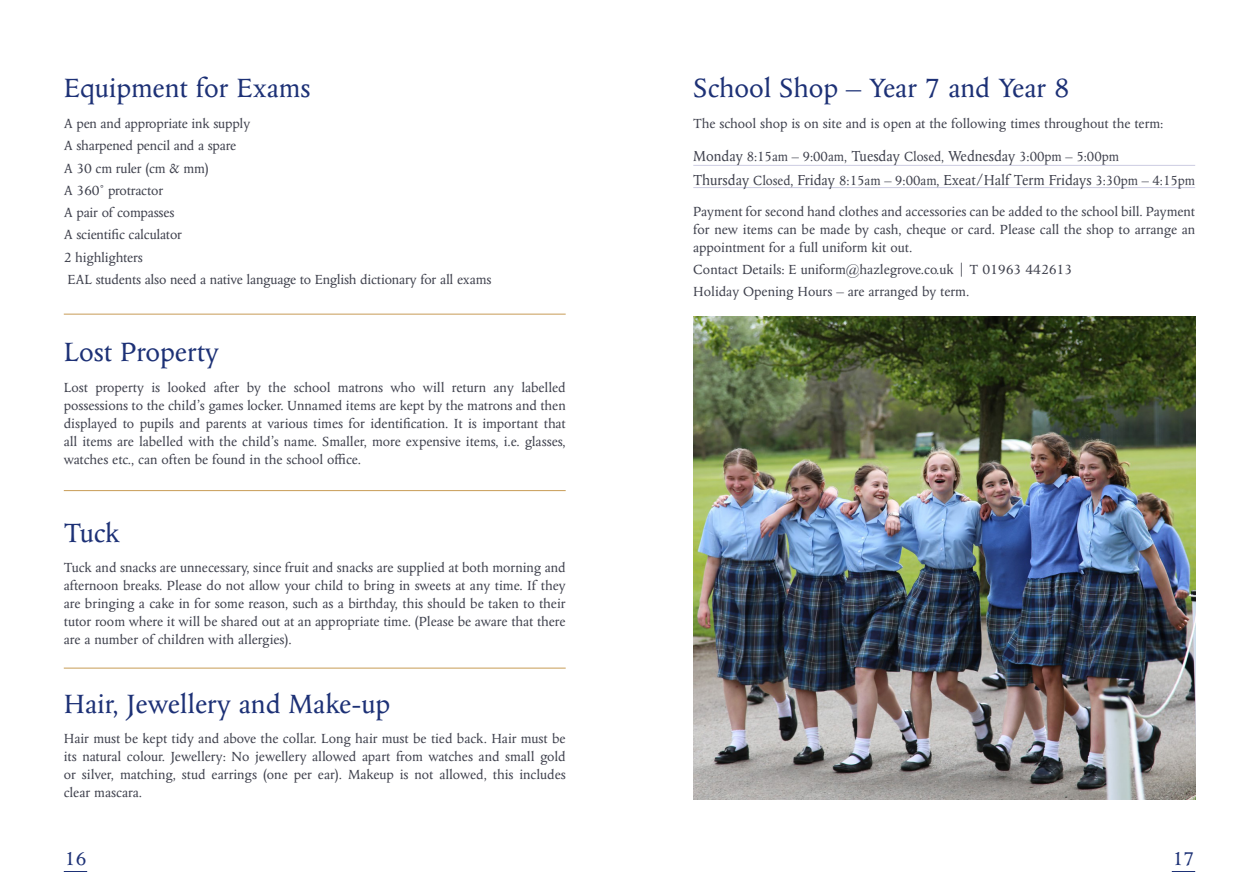
<style>
.page{position:relative;width:1259px;height:893px;background:#fff}
.page>*{position:absolute;margin:0;border:0;box-sizing:border-box;transform-origin:0 0}
.t1{font:30px "Columbus MT Std";color:#1d3176}
.t2{font:21px "Columbus MT Std";color:#1d3176}
.t3{font:16.5px "Columbus MT Std";color:#40424e;scale:.95 1}
.t4{font:15px/18px "Columbus MT Std";color:#40424e;text-align:justify}
.s1{font-size:16.5px}
.s2{font-size:15px}
</style>
<div class="page">
<svg style="left:64px;top:871px;width:23px;height:1px"></svg>
<svg style="left:1171px;top:871px;width:24px;height:1px"></svg>
<img style="left:693px;top:316px;width:502px;height:483px">
<hr style="left:64px;top:314px;width:502px;height:1px;background:#cba260">
<hr style="left:64px;top:490px;width:502px;height:1px;background:#cba260">
<hr style="left:693px;top:165px;width:502px;height:1px;background:#cccce2">
<hr style="left:693px;top:187px;width:502px;height:1px;background:#cccce2">
<hr style="left:64px;top:668px;width:502px;height:1px;background:#cba260">
<h1 class="t1" style="left:64px;top:72px;width:248px">Equipment for Exams</h1>
<p class="t4" style="left:64px;top:113px;width:429px;line-height:22.2px;text-align:left">A pen and appropriate ink supply<br>A sharpened pencil and a spare<br>A 30 cm ruler (cm &amp; mm)<br>A 360˚ protractor<br>A pair of compasses<br>A scientific calculator<br>2 highlighters<br>EAL students also need a native language to English dictionary for all exams</p>
<h1 class="t1" style="left:64px;top:336px;width:157px">Lost Property</h1>
<p class="t4" style="left:64px;top:379px;width:503px">Lost property is looked after by the school matrons who will return any labelled possessions to the child’s games locker. Unnamed items are kept by the matrons and then displayed to pupils and parents at various times for identification. It is important that all items are labelled with the child’s name. Smaller, more expensive items, i.e. glasses, watches etc., can often be found in the school office.</p>
<h1 class="t1" style="left:64px;top:517px;width:58px">Tuck</h1>
<p class="t4" style="left:64px;top:559px;width:503px">Tuck and snacks are unnecessary, since fruit and snacks are supplied at both morning and afternoon breaks. Please do not allow your child to bring in sweets at any time. If they are bringing a cake in for some reason, such as a birthday, this should be taken to their tutor room where it will be shared out at an appropriate time. (Please be aware that there are a number of children with allergies).</p>
<h1 class="t1" style="left:64px;top:688px;width:328px">Hair, Jewellery and Make-up</h1>
<p class="t4" style="left:64px;top:730px;width:503px">Hair must be kept tidy and above the collar. Long hair must be tied back. Hair must be its natural colour. Jewellery: No jewellery allowed apart from watches and small gold or silver, matching, stud earrings (one per ear). Makeup is not allowed, this includes clear mascara.</p>
<h1 class="t1" style="left:693px;top:72px;width:378px">School Shop – Year 7 and Year 8</h1>
<p class="t4" style="left:693px;top:108px;width:471px;line-height:32.5px">The school shop is on site and is open at the following times throughout the term:<br><span class="s1">Monday</span> 8:15am – 9:00am, <span class="s1">Tuesday</span> Closed, <span class="s1">Wednesday</span> 3:00pm – 5:00pm</p>
<p class="t3" style="left:693px;top:171px;width:530px">Thursday <span class="s2">Closed,</span> Friday <span class="s2">8:15am – 9:00am,</span> Exeat/Half Term Fridays <span class="s2">3:30pm – 4:15pm</span></p>
<p class="t4" style="left:693px;top:202px;width:503px">Payment for second hand clothes and accessories can be added to the school bill. Payment for new items can be made by cash, cheque or card. Please call the shop to arrange an appointment for a full uniform kit out.</p>
<p class="t4" style="left:693px;top:258px;width:380px;line-height:22.2px">Contact Details: E uniform@hazlegrove.co.uk | T 01963 442613<br>Holiday Opening Hours – are arranged by term.</p>
<h2 class="t2" style="left:65px;top:847px;width:23px">16</h2>
<h2 class="t2" style="left:1172px;top:847px;width:23px">17</h2>
</div>
